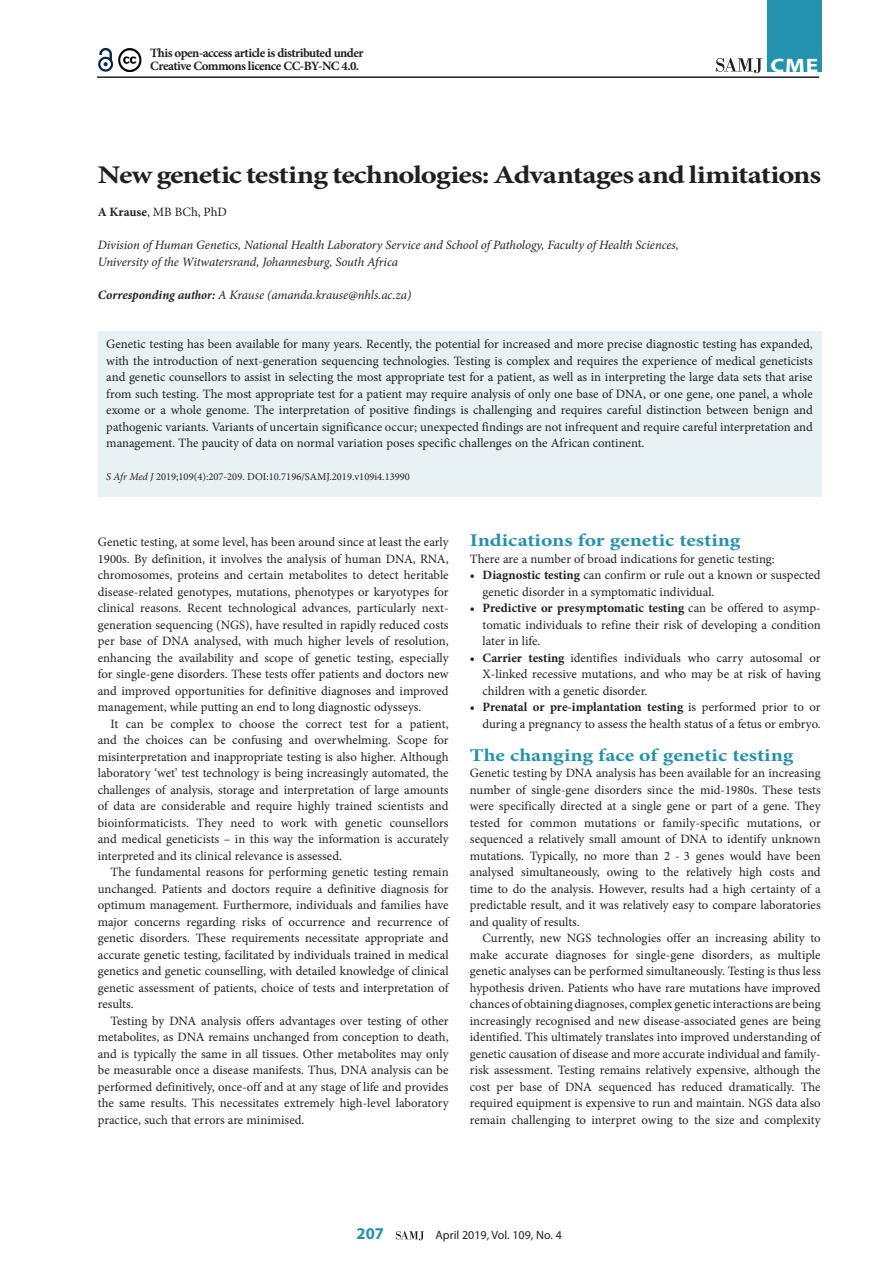
<style>
.page{position:relative;width:893px;height:1263px;background:#fff}
.page>*{position:absolute;margin:0;border:0;box-sizing:border-box;transform-origin:0 0}
.A_HEAD{font:700 25.5px "Minion Pro";letter-spacing:-.03em;color:#231f20;scale:1.2 1}
.t1{font:700 19.5px "Myriad Pro";color:#fff;scale:1.2 1}
.B_HEAD{font:700 18px "Minion Pro";color:#2392ae;scale:1.2 1}
.t2{font:700 16.5px "Myriad Pro";color:#2392ae}
.BODY_TEXT_1ST_PARAGR{font:12.75px/16.5px "Minion Pro";color:#231f20;text-align:justify}
.BODY_TEXT_INDENT{font:12.75px/16.5px "Minion Pro";color:#231f20;text-align:justify}
.AUTHORS_DETAILS{font:italic 12.75px/16.5px "Minion Pro";letter-spacing:-.01em;color:#231f20}
.BODY_TEXT_1ST_PARAGR-2{font:700 12.75px/13.5px "Minion Pro";letter-spacing:-.04em;color:#231f20}
.CORRESPONDING_AUTHOR{font:italic 12.75px "Minion Pro";letter-spacing:-.01em;color:#231f20}
.AUTHORS_NAME{font:12.75px "Minion Pro";color:#231f20}
.t3{font:12px "Myriad Pro";color:#231f20}
.CITELINE{font:10.5px "Minion Pro";color:#231f20}
.s1{font-weight:700}
.s2{font-weight:700;font-stretch:condensed}
.s3{font-style:italic}
</style>
<div class="page">
<svg style="left:396px;top:1231px;width:28px;height:9px"></svg>
<hr style="left:97px;top:76px;width:722px;height:2px;background:#231f20">
<svg style="left:716px;top:58px;width:46px;height:15px"></svg>
<div style="left:767px;top:0;width:54px;height:72px;background:#2392ae"></div>
<svg style="left:98px;top:47px;width:16px;height:25px"></svg>
<img style="left:118px;top:48px;width:24px;height:23px">
<div style="left:98px;top:332px;width:723px;height:165px;background:#e8f1f4"></div>
<p class="BODY_TEXT_1ST_PARAGR-2" style="left:150px;top:46px;width:215px">This open-access article is distributed under<br>Creative Commons licence CC-BY-NC 4.0.</p>
<h2 class="t1" style="left:771px;top:53px;width:41px">CME</h2>
<h1 class="A_HEAD" style="left:98px;top:157px;width:604px">New genetic testing technologies: Advantages and limitations</h1>
<p class="AUTHORS_NAME" style="left:98px;top:203px;width:131px"><span class="s1">A Krause</span>, MB BCh, PhD</p>
<p class="AUTHORS_DETAILS" style="left:98px;top:237px;width:582px">Division of Human Genetics, National Health Laboratory Service and School of Pathology, Faculty of Health Sciences,<br>University of the Witwatersrand, Johannesburg, South Africa</p>
<p class="CORRESPONDING_AUTHOR" style="left:98px;top:286px;width:315px"><span class="s1">Corresponding au</span><span class="s2">thor:</span> A Krause (amanda.krause@nhls.ac.za)</p>
<p class="BODY_TEXT_1ST_PARAGR" style="left:106px;top:336px;width:708px">Genetic testing has been available for many years. Recently, the potential for increased and more precise diagnostic testing has expanded, with the introduction of next-generation sequencing technologies. Testing is complex and requires the experience of medical geneticists and genetic counsellors to assist in selecting the most appropriate test for a patient, as well as in interpreting the large data sets that arise from such testing. The most appropriate test for a patient may require analysis of only one base of DNA, or one gene, one panel, a whole exome or a whole genome. The interpretation of positive findings is challenging and requires careful distinction between benign and pathogenic variants. Variants of uncertain significance occur; unexpected findings are not infrequent and require careful interpretation and management. The paucity of data on normal variation poses specific challenges on the African continent.</p>
<p class="CITELINE" style="left:106px;top:470px;width:305px"><span class="s3">S Afr Med J</span> 2019;109(4):207-209. DOI:10.7196/SAMJ.2019.v109i4.13990</p>
<p class="BODY_TEXT_1ST_PARAGR" style="left:98px;top:534px;width:352px">Genetic testing, at some level, has been around since at least the early 1900s. By definition, it involves the analysis of human DNA, RNA, chromosomes, proteins and certain metabolites to detect heritable disease-related genotypes, mutations, phenotypes or karyotypes for clinical reasons. Recent technological advances, particularly next&shy;generation sequencing (NGS), have resulted in rapidly reduced costs per base of DNA analysed, with much higher levels of resolution, enhancing the availability and scope of genetic testing, especially for single-gene disorders. These tests offer patients and doctors new and improved opportunities for definitive diagnoses and improved management, while putting an end to long diagnostic odysseys.</p>
<p class="BODY_TEXT_INDENT" style="left:98px;top:715px;width:352px;text-indent:13px">It can be complex to choose the correct test for a patient, and the choices can be confusing and overwhelming. Scope for misinterpretation and inappropriate testing is also higher. Although laboratory ‘wet’ test technology is being increasingly automated, the challenges of analysis, storage and interpretation of large amounts of data are considerable and require highly trained scientists and bioinformaticists. They need to work with genetic counsellors and medical geneticists – in this way the information is accurately interpreted and its clinical relevance is assessed.</p>
<p class="BODY_TEXT_INDENT" style="left:98px;top:864px;width:352px;text-indent:13px">The fundamental reasons for performing genetic testing remain unchanged. Patients and doctors require a definitive diagnosis for optimum management. Furthermore, individuals and families have major concerns regarding risks of occurrence and recurrence of genetic disorders. These requirements necessitate appropriate and accurate genetic testing, facilitated by individuals trained in medical genetics and genetic counselling, with detailed knowledge of clinical genetic assessment of patients, choice of tests and interpretation of results.</p>
<p class="BODY_TEXT_INDENT" style="left:98px;top:1012px;width:352px;text-indent:13px">Testing by DNA analysis offers advantages over testing of other metabolites, as DNA remains unchanged from conception to death, and is typically the same in all tissues. Other metabolites may only be measurable once a disease manifests. Thus, DNA analysis can be performed definitively, once-off and at any stage of life and provides the same results. This necessitates extremely high-level laboratory practice, such that errors are minimised.</p>
<h2 class="B_HEAD" style="left:470px;top:528px;width:227px">Indications for genetic testing</h2>
<p class="BODY_TEXT_1ST_PARAGR" style="left:470px;top:550px;width:306px">There are a number of broad indications for genetic testing:</p>
<p class="BODY_TEXT_1ST_PARAGR" style="left:483px;top:567px;width:340px;text-indent:-13px"><span class="s1">• Diagnostic testing</span> can confirm or rule out a known or suspected genetic disorder in a symptomatic individual.</p>
<p class="BODY_TEXT_1ST_PARAGR" style="left:483px;top:600px;width:340px;text-indent:-13px"><span class="s1">• Predictive or presymptomatic testing</span> can be offered to asymp&shy;tomatic individuals to refine their risk of developing a condition later in life.</p>
<p class="BODY_TEXT_1ST_PARAGR" style="left:483px;top:649px;width:340px;text-indent:-13px"><span class="s1">• Carrier testing</span> identifies individuals who carry autosomal or X-linked recessive mutations, and who may be at risk of having children with a genetic disorder.</p>
<p class="BODY_TEXT_1ST_PARAGR" style="left:470px;top:699px;width:352px;text-align:right"><span class="s1">• Prenatal or pre-implantation testing</span> is performed prior to or during a pregnancy to assess the health status of a fetus or embryo.</p>
<h2 class="B_HEAD" style="left:470px;top:742px;width:271px">The changing face of genetic testing</h2>
<p class="BODY_TEXT_1ST_PARAGR" style="left:470px;top:765px;width:352px">Genetic testing by DNA analysis has been available for an increasing number of single-gene disorders since the mid-1980s. These tests were specifically directed at a single gene or part of a gene. They tested for common mutations or family-specific mutations, or sequenced a relatively small amount of DNA to identify unknown mutations. Typically, no more than 2 - 3 genes would have been analysed simultaneously, owing to the relatively high costs and time to do the analysis. However, results had a high certainty of a predictable result, and it was relatively easy to compare laboratories and quality of results.</p>
<p class="BODY_TEXT_INDENT" style="left:470px;top:930px;width:352px;text-indent:13px">Currently, new NGS technologies offer an increasing ability to make accurate diagnoses for single-gene disorders, as multiple genetic analyses can be performed simultaneously. Testing is thus less hypothesis driven. Patients who have rare mutations have improved chances of obtaining diagnoses, complex genetic interactions are being increasingly recognised and new disease-associated genes are being identified. This ultimately translates into improved understanding of genetic causation of disease and more accurate individual and family&shy;risk assessment. Testing remains relatively expensive, although the cost per base of DNA sequenced has reduced dramatically. The required equipment is expensive to run and maintain. NGS data also remain challenging to interpret owing to the size and complexity</p>
<p class="t2" style="left:357px;top:1223px;width:29px">207</p>
<p class="t3" style="left:436px;top:1228px;width:128px">April 2019, Vol. 109, No. 4</p>
</div>
